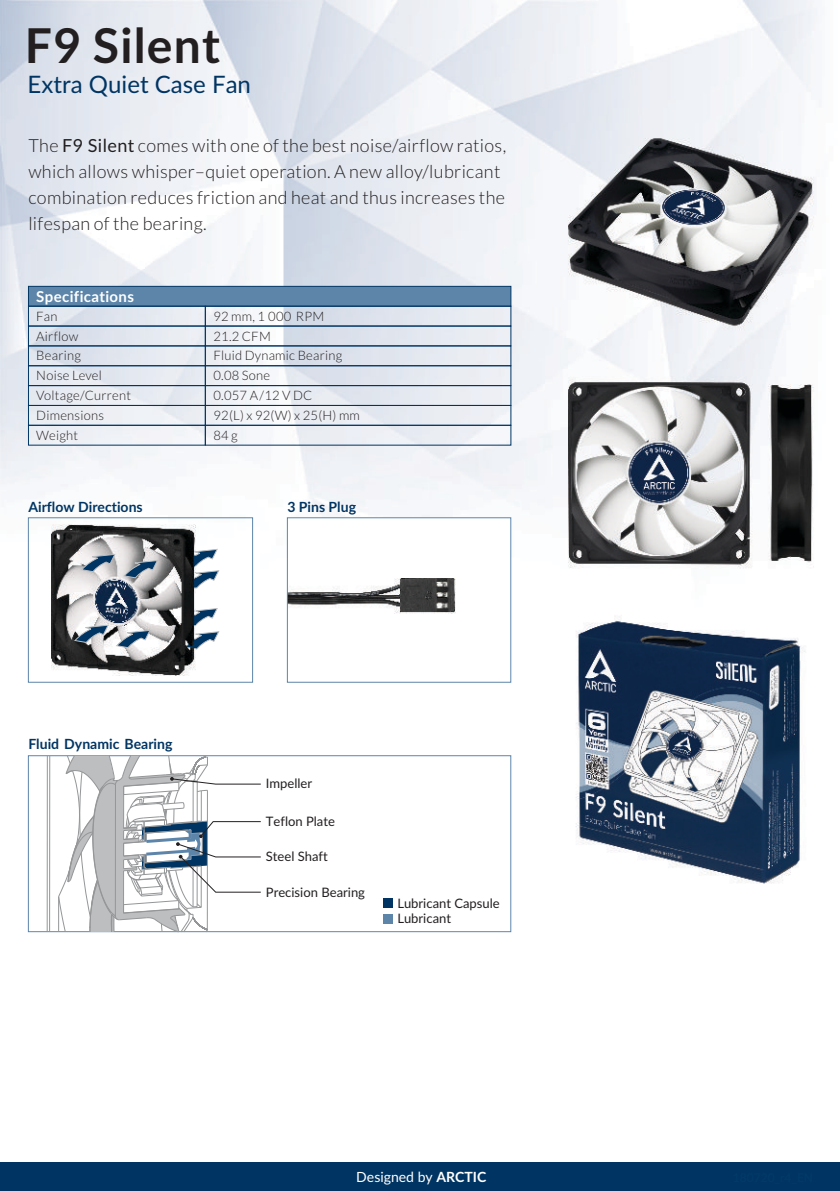
<style>
.page{position:relative;width:840px;height:1191px;background:#fff}
.page>*{position:absolute;margin:0;border:0;box-sizing:border-box;transform-origin:0 0}
.t1{font:700 48px "Lato";letter-spacing:.025em;color:#231f20}
.t2{font:24px "Lato";color:#003563}
.t3{font:300 18px/26px "Lato";letter-spacing:.02em;color:#231f20}
.t4{font:700 15px "Lato";letter-spacing:.025em;color:#fff}
.t5{font:700 14px "Lato";color:#003563}
.t6{font:14px "Lato";color:#fff}
.t7{font:300 13px/19.8px "Lato";letter-spacing:.02em;color:#231f20}
.t8{font:13px/15.6px "Lato";color:#231f20}
.s1{font-weight:400}
.s2{font-weight:700}
</style>
<div class="page">
<img style="left:0;top:0;width:818px;height:933px">
<div style="left:0;top:1162px;width:839px;height:28px;background:#003563"></div>
<div style="left:287px;top:518px;width:223px;height:164px;background:#fff"></div>
<img style="left:289px;top:579px;width:166px;height:35px">
<div style="left:287px;top:517px;width:224px;height:166px;border:1px solid #5d85aa"></div>
<div style="left:28px;top:517px;width:225px;height:166px;border:1px solid #5d85aa"></div>
<svg style="left:27px;top:754px;width:484px;height:178px"></svg>
<svg style="left:27px;top:285px;width:484px;height:22px;background:#5c83a8"></svg>
<div style="left:205px;top:306px;width:306px;height:20px;border:1px solid #003563"></div>
<div style="left:205px;top:325px;width:306px;height:21px;border:1px solid #003563"></div>
<div style="left:28px;top:306px;width:178px;height:20px;border:1px solid #003563"></div>
<div style="left:28px;top:325px;width:178px;height:21px;border:1px solid #003563"></div>
<div style="left:205px;top:345px;width:306px;height:21px;border:1px solid #003563"></div>
<div style="left:28px;top:345px;width:178px;height:21px;border:1px solid #003563"></div>
<div style="left:205px;top:385px;width:306px;height:21px;border:1px solid #003563"></div>
<div style="left:28px;top:385px;width:178px;height:21px;border:1px solid #003563"></div>
<div style="left:205px;top:425px;width:306px;height:20px;border:1px solid #003563"></div>
<div style="left:28px;top:425px;width:178px;height:20px;border:1px solid #003563"></div>
<hr style="left:47px;top:756px;width:1px;height:176px;background:#949698">
<hr style="left:49px;top:756px;width:1px;height:176px;background:#949698">
<div style="left:383px;top:898px;width:9px;height:9px;background:#003563"></div>
<div style="left:383px;top:914px;width:9px;height:9px;background:#5d85aa"></div>
<svg style="left:57px;top:754px;width:204px;height:179px"></svg>
<svg style="left:196px;top:549px;width:23px;height:39px"></svg>
<svg style="left:196px;top:608px;width:23px;height:41px"></svg>
<img style="left:51px;top:524px;width:145px;height:151px">
<svg style="left:81px;top:554px;width:34px;height:18px"></svg>
<svg style="left:123px;top:560px;width:35px;height:18px"></svg>
<svg style="left:74px;top:624px;width:35px;height:19px"></svg>
<svg style="left:116px;top:630px;width:34px;height:18px"></svg>
<h1 class="t1" style="left:25px;top:24px;width:196px">F9 Silent</h1>
<h2 class="t2" style="left:28px;top:74px;width:225px">Extra Quiet Case Fan</h2>
<p class="t3" style="left:28px;top:133px;width:479px">The <span class="s1">F9 Silent</span> comes with one of the best noise/airflow ratios, which allows whisper–quiet operation. A new alloy/lubricant combination reduces friction and heat and thus increases the lifespan of the bearing.</p>
<p class="t4" style="left:36px;top:289px;width:99px">Specifications</p>
<p class="t7" style="left:36px;top:307px;width:23px">Fan</p>
<p class="t7" style="left:36px;top:327px;width:44px">Airflow</p>
<p class="t7" style="left:213px;top:307px;width:112px">92 mm, 1 000 RPM</p>
<p class="t7" style="left:213px;top:327px;width:59px">21.2 CFM</p>
<p class="t7" style="left:36px;top:346px;width:46px">Bearing</p>
<p class="t7" style="left:213px;top:346px;width:130px">Fluid Dynamic Bearing</p>
<p class="t7" style="left:36px;top:366px;width:67px">Noise Level</p>
<p class="t7" style="left:36px;top:386px;width:96px">Voltage/Current<br>Dimensions</p>
<p class="t7" style="left:213px;top:366px;width:58px">0.08 Sone</p>
<p class="t7" style="left:213px;top:386px;width:148px">0.057 A/12 V DC<br>92(L) x 92(W) x 25(H) mm</p>
<p class="t7" style="left:36px;top:426px;width:43px">Weight</p>
<p class="t7" style="left:213px;top:426px;width:26px">84 g</p>
<p class="t5" style="left:28px;top:501px;width:116px">Airflow Directions</p>
<p class="t5" style="left:287px;top:501px;width:70px">3 Pins Plug</p>
<p class="t5" style="left:28px;top:738px;width:145px">Fluid Dynamic Bearing</p>
<p class="t8" style="left:266px;top:776px;width:48px">Impeller</p>
<p class="t8" style="left:266px;top:814px;width:71px">Teflon Plate</p>
<p class="t8" style="left:266px;top:849px;width:63px">Steel Shaft</p>
<p class="t8" style="left:266px;top:885px;width:101px">Precision Bearing</p>
<p class="t8" style="left:397px;top:896px;width:104px">Lubricant Capsule<br>Lubricant</p>
<p class="t6" style="left:356px;top:1170px;width:131px">Designed by <span class="s2">ARCTIC</span></p>
</div>
